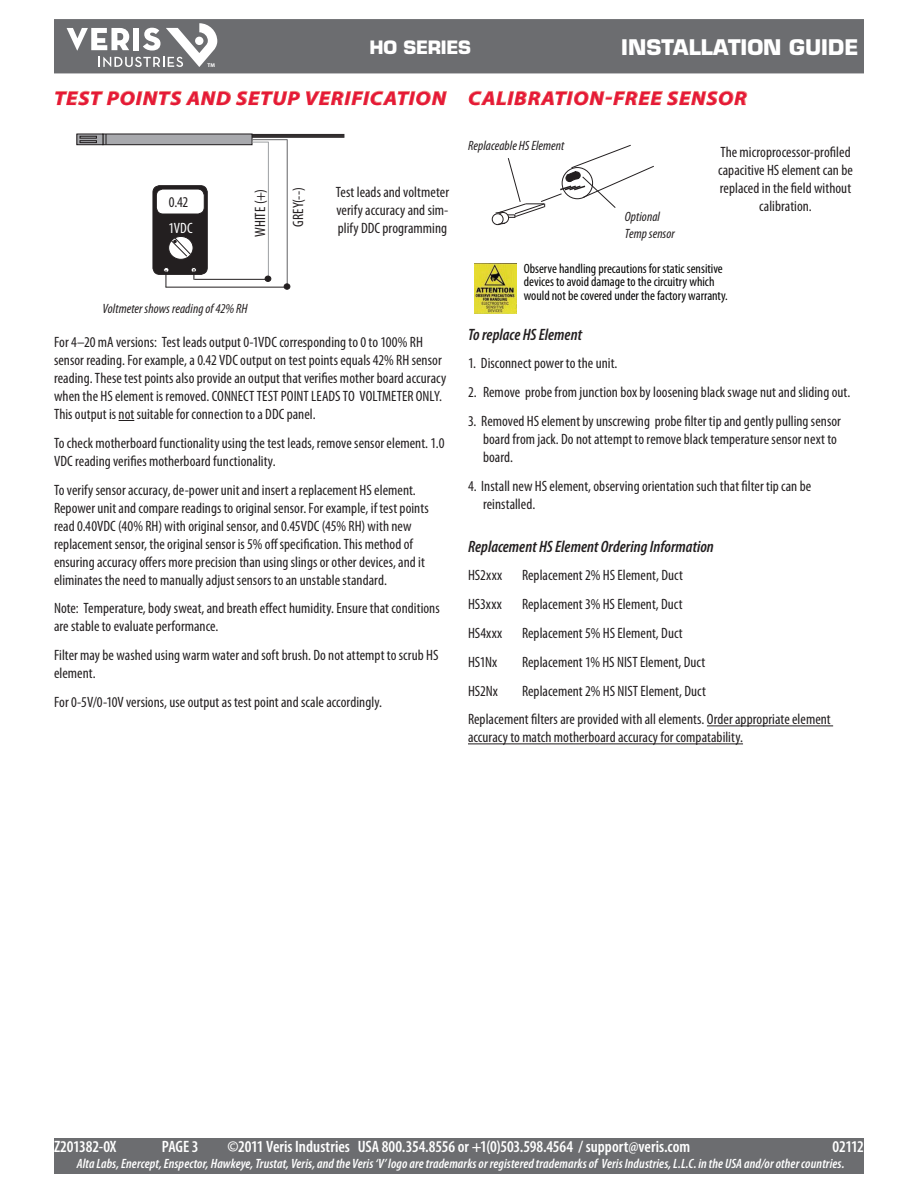
<style>
.page{position:relative;width:918px;height:1188px;background:#fff}
.page>*{position:absolute;margin:0;border:0;box-sizing:border-box;transform-origin:0 0}
.t1{font:700 21px "Eurostile";color:#fff}
.t2{font:italic 700 19.5px "Myriad Pro";letter-spacing:.045em;color:#e51836;scale:1.1 1}
.t3{font:700 18px "Eurostile";color:#fff}
.t4{font:600 condensed 16.5px "Myriad Pro";color:#fff}
.Body_Text{font:italic 600 condensed 16.5px "Myriad Pro";color:#231f20}
.Body_Text-2{font:condensed 15px/18px "Myriad Pro";letter-spacing:.005em;color:#231f20}
.Numbered_list_1{font:condensed 15px/18px "Myriad Pro";letter-spacing:.005em;color:#231f20}
.Graphic_Callout{font:condensed 15px/18px "Myriad Pro";letter-spacing:.005em;color:#231f20}
.t5{font:condensed 15px "Myriad Pro";color:#fff}
.t6{font:italic 600 condensed 13.5px "Myriad Pro";letter-spacing:.01em;color:#fff}
.t7{font:condensed 13.5px/13.5px "Myriad Pro";color:#050504}
.t8{font:italic condensed 13.5px "Myriad Pro";letter-spacing:.005em;color:#231f20}
.t9{font:700 5.4px "Myriad Pro";color:#fff}
</style>
<div class="page">
<div style="left:54px;top:1138px;width:810px;height:36px;background:#6c6d70"></div>
<div style="left:54px;top:19px;width:810px;height:54px;background:#6c6d70"></div>
<svg style="left:67px;top:23px;width:150px;height:44px"></svg>
<div style="left:195px;top:37px;width:8px;height:8px;background:#fff;border-radius:50%"></div>
<svg style="left:119px;top:420px;width:15px;height:1px"></svg>
<div style="left:103px;top:134px;width:149px;height:11px;background:#a8a9ad"></div>
<div style="left:103px;top:134px;width:149px;height:11px;border:1px solid #231f20"></div>
<svg style="left:79px;top:136px;width:22px;height:7px"></svg>
<div style="left:77px;top:134px;width:26px;height:11px;border:1px solid #231f20"></div>
<div style="left:80px;top:136px;width:17px;height:3px;border:1px solid #231f20"></div>
<svg style="left:80px;top:136px;width:16px;height:4px"></svg>
<div style="left:80px;top:140px;width:17px;height:3px;border:1px solid #231f20"></div>
<hr style="left:252px;top:139px;width:35px;height:1px;background:#636366">
<hr style="left:287px;top:139px;width:1px;height:148px;background:#636366">
<svg style="left:252px;top:142px;width:16px;height:1px"></svg>
<hr style="left:268px;top:142px;width:1px;height:137px;background:#9d9fa2">
<svg style="left:265px;top:276px;width:6px;height:6px"></svg>
<div style="left:284px;top:283px;width:6px;height:7px;border:1px solid #231f20;border-radius:50%"></div>
<div style="left:153px;top:186px;width:54px;height:88px;background:#231f20;border-radius:7px"></div>
<div style="left:153px;top:185px;width:55px;height:90px;border:1px solid #231f20;border-radius:7px"></div>
<div style="left:156px;top:189px;width:48px;height:25px;background:#fff;border-radius:7px"></div>
<div style="left:156px;top:189px;width:49px;height:25px;border:1px solid #231f20;border-radius:7px"></div>
<svg style="left:169px;top:236px;width:24px;height:23px"></svg>
<div style="left:168px;top:236px;width:25px;height:24px;border:1px solid #231f20;border-radius:50%"></div>
<svg style="left:170px;top:237px;width:22px;height:20px"></svg>
<hr style="left:194px;top:279px;width:75px;height:1px;background:#231f20">
<hr style="left:166px;top:287px;width:122px;height:1px;background:#231f20">
<svg style="left:163px;top:267px;width:6px;height:20px"></svg>
<svg style="left:191px;top:267px;width:6px;height:13px"></svg>
<hr style="left:252px;top:134px;width:92px;height:1px;background:#231f20">
<hr style="left:252px;top:135px;width:92px;height:1px;background:#231f20">
<hr style="left:252px;top:136px;width:92px;height:1px;background:#231f20">
<hr style="left:252px;top:137px;width:92px;height:1px;background:#231f20">
<svg style="left:55px;top:90px;width:245px;height:16px"></svg>
<svg style="left:306px;top:90px;width:141px;height:16px"></svg>
<div style="left:492px;top:213px;width:11px;height:12px;border:1px solid #231f20;border-radius:50%"></div>
<svg style="left:495px;top:144px;width:159px;height:81px"></svg>
<svg style="left:469px;top:90px;width:279px;height:16px"></svg>
<hr style="left:707px;top:726px;width:126px;height:1px;background:#231f20">
<hr style="left:468px;top:744px;width:275px;height:1px;background:#231f20">
<img style="left:475px;top:264px;width:42px;height:49px">
<p class="t9" style="left:208px;top:62px;width:9px">TM</p>
<p class="t3" style="left:369px;top:37px;width:59px">HO SERIES</p>
<h1 class="t1" style="left:621px;top:34px;width:239px">INSTALLATION GUIDE</h1>
<p class="t2" style="left:54px;top:85px;width:358px">TEST POINTS AND SETUP VERIFICATION</p>
<p class="Graphic_Callout" style="left:336px;top:183px;width:115px">Test leads and voltmeter verify accuracy and sim-</p>
<p class="Body_Text-2" style="left:169px;top:193px;width:21px">0.42</p>
<p class="Body_Text-2" style="left:251px;top:237px;width:49px;rotate:-90deg">WHITE (+)</p>
<p class="Body_Text-2" style="left:289px;top:227px;width:41px;rotate:-90deg">GREY(--)</p>
<p class="t5" style="left:169px;top:219px;width:26px">1VDC</p>
<p class="Graphic_Callout" style="left:338px;top:219px;width:111px">plify DDC programming</p>
<p class="t8" style="left:103px;top:300px;width:147px">Voltmeter shows reading of 42% RH</p>
<p class="Body_Text-2" style="left:54px;top:333px;width:394px">For 4–20 mA versions: Test leads output 0-1VDC corresponding to 0 to 100% RH sensor reading. For example, a 0.42 VDC output on test points equals 42% RH sensor reading. These test points also provide an output that verifies mother board accuracy when the HS element is removed. CONNECT TEST POINT LEADS TO VOLTMETER ONLY.<br>This output is not suitable for connection to a DDC panel.</p>
<p class="Body_Text-2" style="left:54px;top:434px;width:392px">To check motherboard functionality using the test leads, remove sensor element. 1.0<br>VDC reading verifies motherboard functionality.</p>
<p class="Body_Text-2" style="left:54px;top:480px;width:376px">To verify sensor accuracy, de-power unit and insert a replacement HS element.<br>Repower unit and compare readings to original sensor. For example, if test points read 0.40VDC (40% RH) with original sensor, and 0.45VDC (45% RH) with new replacement sensor, the original sensor is 5% off specification. This method of ensuring accuracy offers more precision than using slings or other devices, and it eliminates the need to manually adjust sensors to an unstable standard.</p>
<p class="Body_Text-2" style="left:54px;top:599px;width:387px">Note: Temperature, body sweat, and breath effect humidity. Ensure that conditions are stable to evaluate performance.</p>
<p class="Body_Text-2" style="left:54px;top:646px;width:386px">Filter may be washed using warm water and soft brush. Do not attempt to scrub HS element.</p>
<p class="Body_Text-2" style="left:54px;top:693px;width:330px">For 0-5V/0-10V versions, use output as test point and scale accordingly.</p>
<p class="t2" style="left:468px;top:85px;width:255px">CALIBRATION-FREE SENSOR</p>
<p class="t8" style="left:468px;top:137px;width:98px">Replaceable HS Element</p>
<p class="t8" style="left:625px;top:209px;width:37px">Optional</p>
<p class="t8" style="left:625px;top:225px;width:52px">Temp sensor</p>
<p class="Graphic_Callout" style="left:718px;top:143px;width:136px;text-align:center">The microprocessor-profiled capacitive HS element can be replaced in the field without calibration.</p>
<p class="t7" style="left:524px;top:262px;width:206px">Observe handling precautions for static sensitive devices to avoid damage to the circuitry which would not be covered under the factory warranty.</p>
<p class="Body_Text" style="left:468px;top:325px;width:116px">To replace HS Element</p>
<p class="Numbered_list_1" style="left:468px;top:354px;width:151px">1. Disconnect power to the unit.</p>
<p class="Numbered_list_1" style="left:468px;top:383px;width:384px">2. Remove probe from junction box by loosening black swage nut and sliding out.</p>
<p class="Numbered_list_1" style="left:483px;top:412px;width:360px;text-indent:-15px">3. Removed HS element by unscrewing probe filter tip and gently pulling sensor board from jack. Do not attempt to remove black temperature sensor next to board.</p>
<p class="Numbered_list_1" style="left:483px;top:477px;width:330px;text-indent:-15px">4. Install new HS element, observing orientation such that filter tip can be reinstalled.</p>
<p class="Body_Text" style="left:468px;top:537px;width:247px">Replacement HS Element Ordering Information</p>
<p class="Body_Text-2" style="left:468px;top:566px;width:36px">HS2xxx</p>
<p class="Body_Text-2" style="left:522px;top:566px;width:162px">Replacement 2% HS Element, Duct</p>
<p class="Body_Text-2" style="left:468px;top:595px;width:36px">HS3xxx</p>
<p class="Body_Text-2" style="left:522px;top:595px;width:162px">Replacement 3% HS Element, Duct</p>
<p class="Body_Text-2" style="left:468px;top:624px;width:36px">HS4xxx</p>
<p class="Body_Text-2" style="left:522px;top:624px;width:162px">Replacement 5% HS Element, Duct</p>
<p class="Body_Text-2" style="left:468px;top:653px;width:31px">HS1Nx</p>
<p class="Body_Text-2" style="left:522px;top:653px;width:185px">Replacement 1% HS NIST Element, Duct</p>
<p class="Body_Text-2" style="left:468px;top:681px;width:31px">HS2Nx</p>
<p class="Body_Text-2" style="left:522px;top:681px;width:185px">Replacement 2% HS NIST Element, Duct</p>
<p class="Body_Text-2" style="left:468px;top:710px;width:364px">Replacement filters are provided with all elements. Order appropriate element accuracy to match motherboard accuracy for compatability.</p>
<p class="t4" style="left:54px;top:1138px;width:64px">Z201382-0X</p>
<p class="t4" style="left:162px;top:1138px;width:38px">PAGE 3</p>
<p class="t4" style="left:228px;top:1138px;width:464px">©2011 Veris Industries USA 800.354.8556 or +1(0)503.598.4564 / support@veris.com</p>
<p class="t4" style="left:833px;top:1138px;width:33px">02112</p>
<p class="t6" style="left:77px;top:1157px;width:769px">Alta Labs, Enercept, Enspector, Hawkeye, Trustat, Veris, and the Veris ‘V’ logo are trademarks or registered trademarks of Veris Industries, L.L.C. in the USA and/or other countries.</p>
</div>
